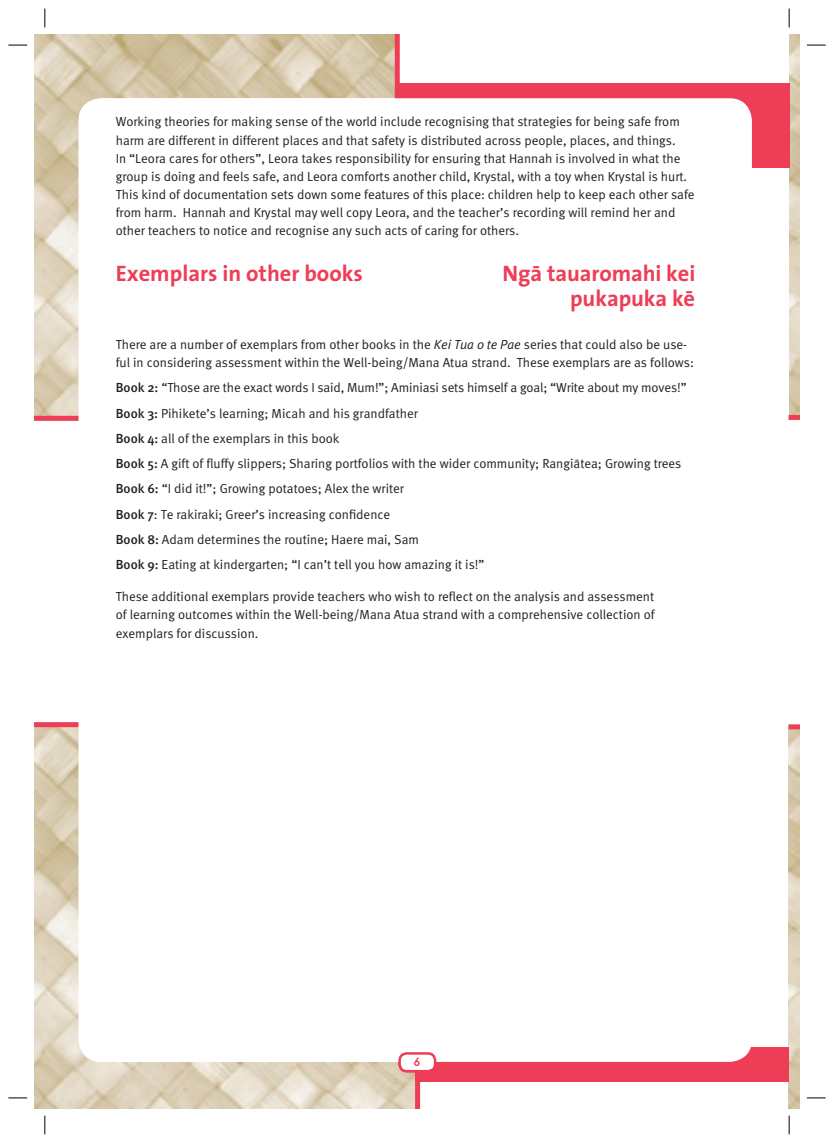
<style>
.page{position:relative;width:834px;height:1143px;background:#fff}
.page>*{position:absolute;margin:0;border:0;box-sizing:border-box;transform-origin:0 0}
.t1{font:22.5px/25px "The Sans NZ Bold";letter-spacing:-.005em;color:#ee3d56;text-align:right}
.t2{font:13.12px/18.1px "Meta Normal NZ";color:#231f20}
.t3{font:12.5px "B9 Macron";color:#ee3d56}
.s1{font-style:italic}
.s2{font-family:"Meta Medium NZ"}
</style>
<div class="page">
<img style="left:788px;top:729px;width:12px;height:379px">
<svg style="left:34px;top:722px;width:386px;height:386px;background:#ded1bb"></svg>
<svg style="left:34px;top:34px;width:366px;height:387px;background:#d7c8ad"></svg>
<svg style="left:789px;top:1047px;width:11px;height:34px"></svg>
<img style="left:789px;top:34px;width:11px;height:381px">
<div style="left:789px;top:415px;width:11px;height:5px;background:#ee3d56"></div>
<div style="left:789px;top:724px;width:11px;height:5px;background:#ee3d56"></div>
<div style="left:415px;top:1047px;width:374px;height:34px;background:#ee3d56"></div>
<div style="left:395px;top:83px;width:394px;height:85px;background:#ee3d56"></div>
<div style="left:78px;top:98px;width:674px;height:963px;background:#fff;border-radius:22px"></div>
<div style="left:400px;top:1053px;width:35px;height:18px;background:#fff;border-radius:7px"></div>
<div style="left:398px;top:1052px;width:38px;height:20px;border:2px solid #ee3d56;border-radius:7px"></div>
<svg style="left:8px;top:44px;width:19px;height:2px"></svg>
<svg style="left:807px;top:44px;width:18px;height:2px"></svg>
<svg style="left:8px;top:1097px;width:19px;height:1px"></svg>
<svg style="left:807px;top:1097px;width:18px;height:1px"></svg>
<svg style="left:44px;top:9px;width:2px;height:18px"></svg>
<svg style="left:44px;top:1115px;width:2px;height:19px"></svg>
<svg style="left:788px;top:9px;width:2px;height:18px"></svg>
<svg style="left:788px;top:1115px;width:2px;height:19px"></svg>
<p class="t2" style="left:116px;top:114px;width:580px">Working theories for making sense of the world include recognising that strategies for being safe from harm are different in different places and that safety is distributed across people, places, and things.<br>In “Leora cares for others”, Leora takes responsibility for ensuring that Hannah is involved in what the group is doing and feels safe, and Leora comforts another child, Krystal, with a toy when Krystal is hurt.<br>This kind of documentation sets down some features of this place: children help to keep each other safe from harm. Hannah and Krystal may well copy Leora, and the teacher’s recording will remind her and other teachers to notice and recognise any such acts of caring for others.</p>
<h1 class="t1" style="left:116px;top:263px;width:249px">Exemplars in other books</h1>
<h1 class="t1" style="left:502px;top:263px;width:194px">Ngà tauaromahi kei pukapuka kè</h1>
<p class="t2" style="left:116px;top:336px;width:580px">There are a number of exemplars from other books in the <span class="s1">Kei Tua o te Pae</span> series that could also be use&shy;ful in considering assessment within the Well-being/Mana Atua strand. These exemplars are as follows:</p>
<p class="t2" style="left:116px;top:376px;width:572px;line-height:25.2px"><span class="s2">Book 2:</span> “Those are the exact words I said, Mum!”; Aminiasi sets himself a goal; “Write about my moves!” <span class="s2">Book 3:</span> Pihikete’s learning; Micah and his grandfather<br><span class="s2">Book 4:</span> all of the exemplars in this book<br><span class="s2">Book 5:</span> A gift of fluffy slippers; Sharing portfolios with the wider community; Rangiàtea; Growing trees <span class="s2">Book 6:</span> “I did it!”; Growing potatoes; Alex the writer<br><span class="s2">Book 7</span>: Te rakiraki; Greer’s increasing confidence<br><span class="s2">Book 8:</span> Adam determines the routine; Haere mai, Sam<br><span class="s2">Book 9:</span> Eating at kindergarten; “I can’t tell you how amazing it is!”</p>
<p class="t2" style="left:116px;top:588px;width:540px;text-align:justify">These additional exemplars provide teachers who wish to reflect on the analysis and assessment of learning outcomes within the Well-being/Mana Atua strand with a comprehensive collection of exemplars for discussion.</p>
<p class="t3" style="left:413px;top:1056px;width:10px">6</p>
</div>
